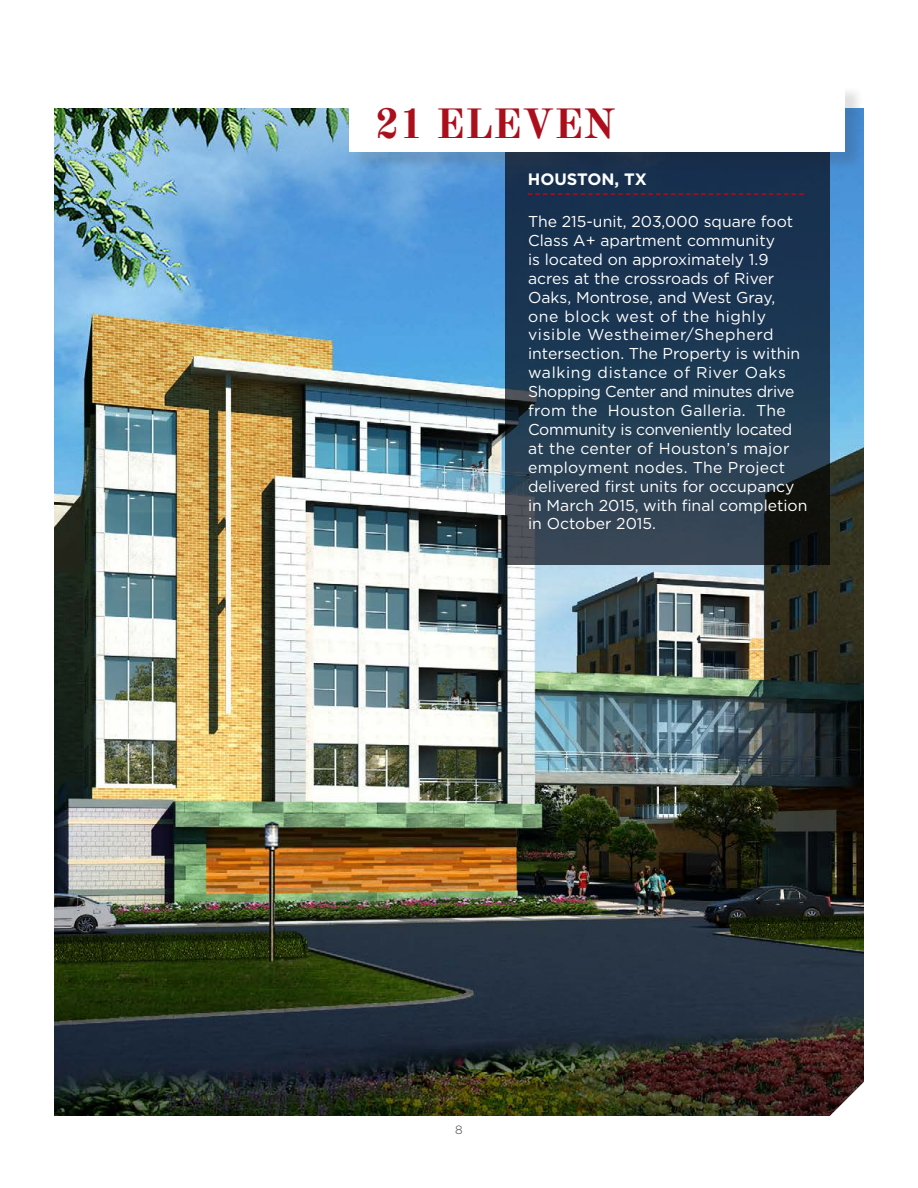
<style>
.page{position:relative;width:918px;height:1188px;background:#fff}
.page>*{position:absolute;margin:0;border:0;box-sizing:border-box;transform-origin:0 0}
.t1{font:700 42px "Old Standard TT";color:#ab0f1b}
.t2{font:700 16.5px "Gotham";color:#fff}
.t3{font:15.75px/18.9px "Gotham";color:#fff}
.t4{font:300 12px "Gotham";color:#40424b}
</style>
<div class="page">
<img style="left:54px;top:108px;width:810px;height:1008px">
<svg style="left:505px;top:171px;width:325px;height:394px;background:#20384f"></svg>
<div style="left:352px;top:86px;width:512px;height:85px;background:#231f20;opacity:.14"></div>
<div style="left:350px;top:83px;width:495px;height:69px;background:#fff"></div>
<svg style="left:528px;top:193px;width:276px;height:2px"></svg>
<svg style="left:828px;top:1080px;width:36px;height:36px"></svg>
<p class="t1" style="left:375px;top:91px;width:242px">21 ELEVEN</p>
<p class="t2" style="left:528px;top:169px;width:121px">HOUSTON, TX</p>
<p class="t3" style="left:528px;top:212px;width:281px">The 215-unit, 203,000 square foot<br>Class A+ apartment community<br>is located on approximately 1.9 acres at the crossroads of River<br>Oaks, Montrose, and West Gray, one block west of the highly visible Westheimer/Shepherd intersection. The Property is within walking distance of River Oaks<br>Shopping Center and minutes drive from the Houston Galleria. The<br>Community is conveniently located at the center of Houston’s major employment nodes. The Project delivered first units for occupancy in March 2015, with final completion in October 2015.</p>
<p class="t4" style="left:455px;top:1123px;width:9px">8</p>
</div>
